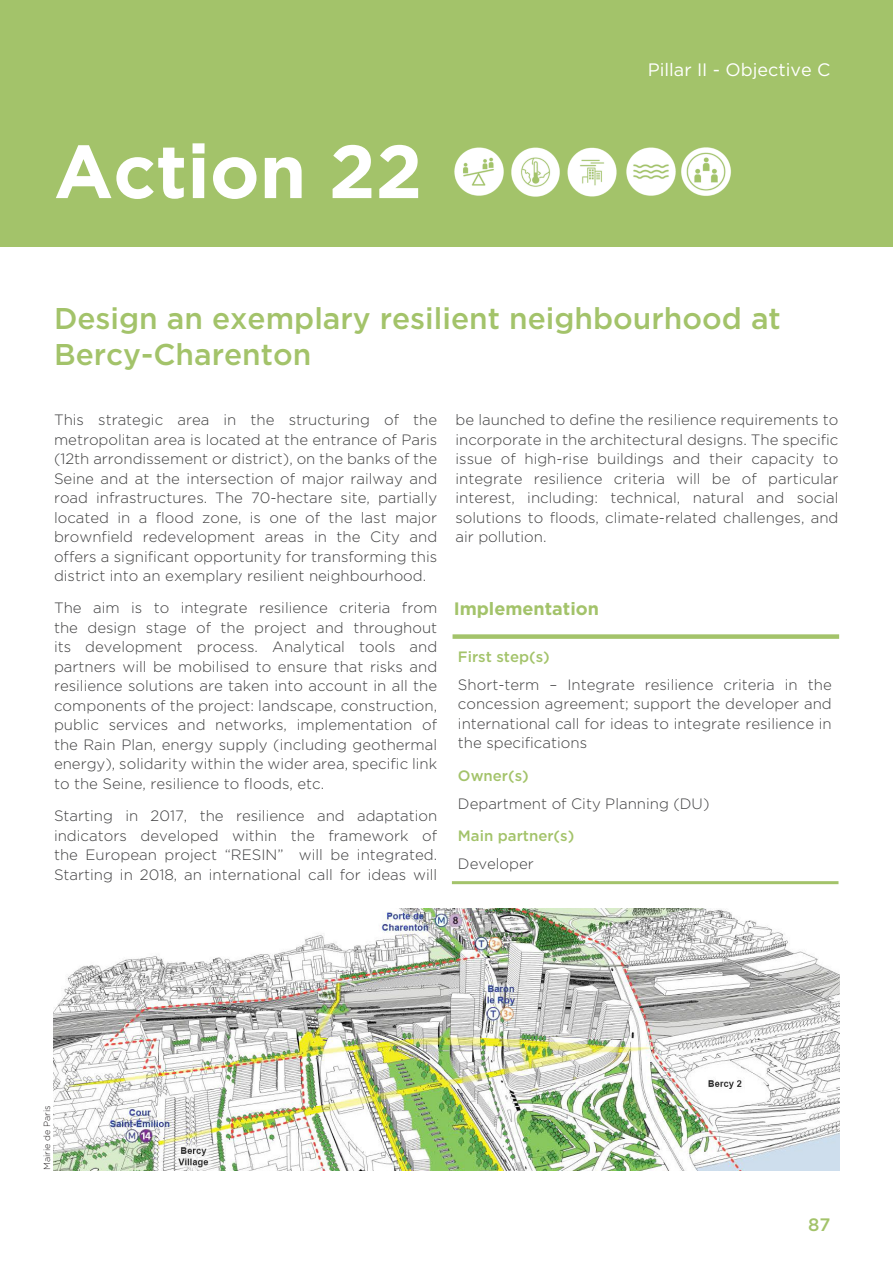
<style>
.page{position:relative;width:893px;height:1263px;background:#fff}
.page>*{position:absolute;margin:0;border:0;box-sizing:border-box;transform-origin:0 0}
.Action_title{font:700 75px "Gotham";color:#fff}
.Sub_heading{font:500 30px/36px "Gotham";color:#a3c36a}
.t1{font:18px "Gotham";color:#fff}
.Minor_Heading{font:700 18px "Gotham";color:#a3c36a}
.t2{font:500 18px "Gotham";color:#a3c36a}
.Body{font:300 15px/19.5px "Gotham";color:#3e3e3f;text-align:justify}
.Action_fact_file_sub{font:500 15px "Gotham";color:#a3c36a}
.Pilier_details{font:300 9px "Gotham";color:#231f20}
</style>
<div class="page">
<div style="left:0;top:0;width:893px;height:246px;background:#a3c36a"></div>
<img style="left:511px;top:147px;width:49px;height:50px">
<img style="left:681px;top:147px;width:50px;height:49px">
<img style="left:454px;top:147px;width:50px;height:49px">
<img style="left:626px;top:147px;width:50px;height:49px">
<img style="left:567px;top:147px;width:50px;height:50px">
<div style="left:453px;top:634px;width:386px;height:5px;background:#a3c36a"></div>
<hr style="left:452px;top:881px;width:386px;height:3px;background:#a3c36a">
<img style="left:54px;top:909px;width:785px;height:261px">
<p class="Action_title" style="left:54px;top:128px;width:370px">Action 22</p>
<p class="t1" style="left:648px;top:59px;width:184px">Pillar II - Objective C</p>
<p class="Sub_heading" style="left:54px;top:299px;width:728px">Design an exemplary resilient neighbourhood at<br>Bercy-Charenton</p>
<p class="Body" style="left:54px;top:410px;width:385px">This strategic area in the structuring of the metropolitan area is located at the entrance of Paris (12th arrondissement or district), on the banks of the Seine and at the intersection of major railway and road infrastructures. The 70-hectare site, partially located in a flood zone, is one of the last major brownfield redevelopment areas in the City and offers a significant opportunity for transforming this district into an exemplary resilient neighbourhood.</p>
<p class="Body" style="left:54px;top:598px;width:385px">The aim is to integrate resilience criteria from the design stage of the project and throughout its development process. Analytical tools and partners will be mobilised to ensure that risks and resilience solutions are taken into account in all the components of the project: landscape, construction, public services and networks, implementation of the Rain Plan, energy supply (including geothermal energy), solidarity within the wider area, specific link to the Seine, resilience to floods, etc.</p>
<p class="Body" style="left:54px;top:806px;width:385px">Starting in 2017, the resilience and adaptation indicators developed within the framework of the European project “RESIN” will be integrated.<br>Starting in 2018, an international call for ideas will</p>
<p class="Body" style="left:455px;top:410px;width:385px">be launched to define the resilience requirements to incorporate in the architectural designs. The specific issue of high-rise buildings and their capacity to integrate resilience criteria will be of particular interest, including: technical, natural and social solutions to floods, climate-related challenges, and air pollution.</p>
<p class="Minor_Heading" style="left:454px;top:598px;width:147px">Implementation</p>
<p class="Action_fact_file_sub" style="left:458px;top:648px;width:93px">First step(s)</p>
<p class="Body" style="left:458px;top:675px;width:375px">Short-term – Integrate resilience criteria in the concession agreement; support the developer and international call for ideas to integrate resilience in the specifications</p>
<p class="Action_fact_file_sub" style="left:458px;top:767px;width:72px">Owner(s)</p>
<p class="Body" style="left:458px;top:793px;width:253px">Department of City Planning (DU)</p>
<p class="Action_fact_file_sub" style="left:458px;top:827px;width:118px">Main partner(s)</p>
<p class="Body" style="left:458px;top:854px;width:77px">Developer</p>
<p class="Pilier_details" style="left:42px;top:1170px;width:66px;rotate:-90deg">Mairie de Paris</p>
<p class="t2" style="left:808px;top:1214px;width:24px">87</p>
</div>
